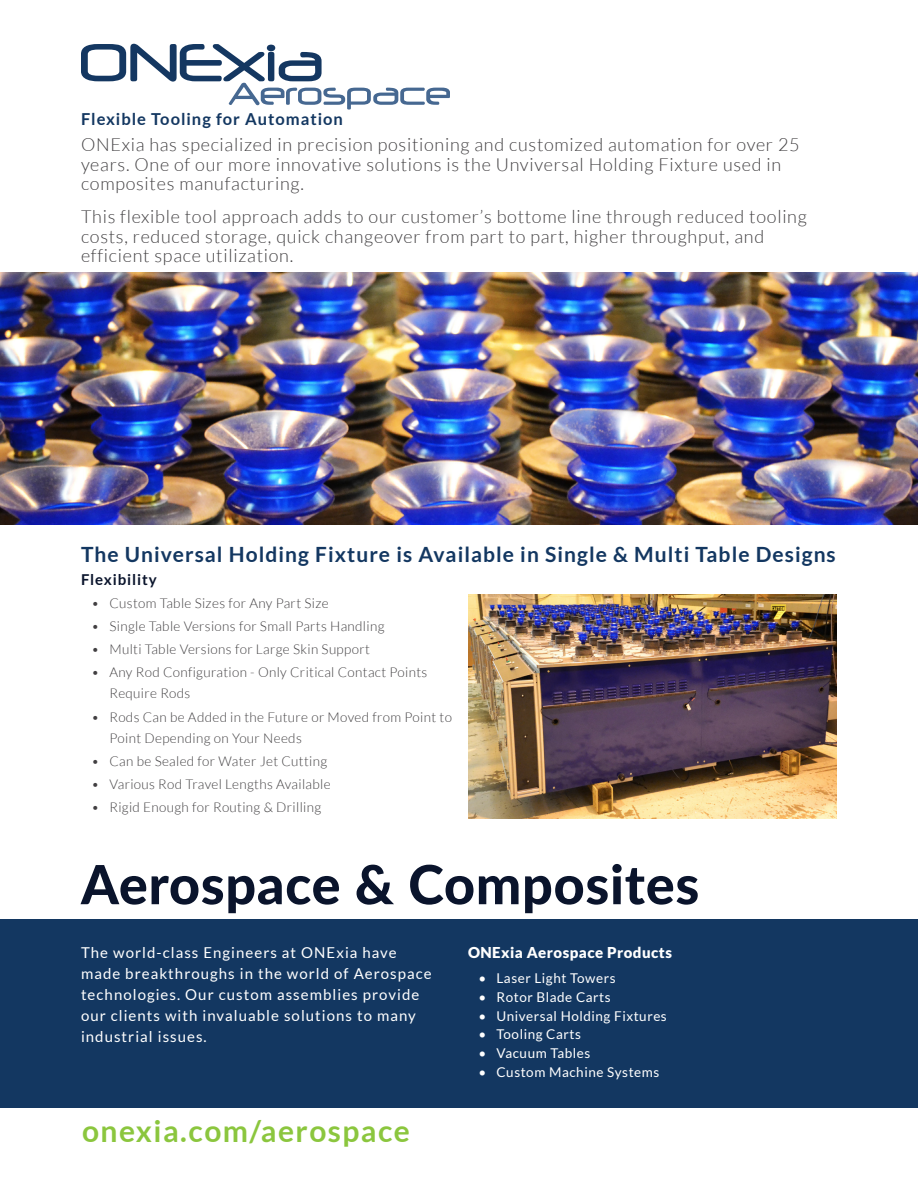
<style>
.page{position:relative;width:918px;height:1188px;background:#fff}
.page>*{position:absolute;margin:0;border:0;box-sizing:border-box;transform-origin:0 0}
.Blue_Header{font:800 54px "Lato";letter-spacing:.015em;color:#0a142c}
.Web_Address_Page{font:700 30px "Lato";letter-spacing:.05em;color:#8bc63e}
.Feature_Product_Head{font:700 21px "Lato";letter-spacing:.05em;color:#133761}
.Feature_Intro{font:300 18px/19.5px "Lato";letter-spacing:.04em;color:#413f41}
.Feature_Vendor_Heade{font:700 16.5px "Lato";letter-spacing:.06em;color:#133761}
.Blue_Intro{font:15px/21px "Lato";letter-spacing:.07em;color:#fff}
.Blue_Subhead{font:900 15px "Lato";letter-spacing:.03em;color:#fff}
.Feature_Subhead{font:700 15px "Lato";letter-spacing:.06em;color:#0a142c}
.t1{font:300 13.5px/21px "Lato";letter-spacing:.025em;color:#413f41}
.t2{font:13.5px "Lato";letter-spacing:.04em;color:#fff}
</style>
<div class="page">
<div style="left:0;top:919px;width:918px;height:189px;background:#133761"></div>
<svg style="left:81px;top:44px;width:369px;height:66px"></svg>
<img style="left:468px;top:594px;width:369px;height:225px">
<img style="left:0;top:272px;width:918px;height:253px">
<p class="Feature_Vendor_Heade" style="left:81px;top:110px;width:263px">Flexible Tooling for Automation</p>
<p class="Feature_Intro" style="left:81px;top:135px;width:720px">ONExia has specialized in precision positioning and customized automation for over 25 years. One of our more innovative solutions is the Unviversal Holding Fixture used in composites manufacturing.</p>
<p class="Feature_Intro" style="left:81px;top:207px;width:727px">This flexible tool approach adds to our customer’s bottome line through reduced tooling costs, reduced storage, quick changeover from part to part, higher throughput, and efficient space utilization.</p>
<p class="Feature_Product_Head" style="left:81px;top:542px;width:756px">The Universal Holding Fixture is Available in Single &amp; Multi Table Designs</p>
<p class="Feature_Subhead" style="left:81px;top:571px;width:77px">Flexibility</p>
<p class="t1" style="left:92px;top:593px;width:239px">• Custom Table Sizes for Any Part Size</p>
<p class="t1" style="left:92px;top:616px;width:295px">• Single Table Versions for Small Parts Handling</p>
<p class="t1" style="left:92px;top:639px;width:280px">• Multi Table Versions for Large Skin Support</p>
<p class="t1" style="left:110px;top:662px;width:319px;text-indent:-18px">• Any Rod Configuration - Only Critical Contact Points<br>Require Rods</p>
<p class="t1" style="left:110px;top:706px;width:344px;text-indent:-18px">• Rods Can be Added in the Future or Moved from Point to<br>Point Depending on Your Needs</p>
<p class="t1" style="left:92px;top:751px;width:237px">• Can be Sealed for Water Jet Cutting</p>
<p class="t1" style="left:92px;top:774px;width:241px">• Various Rod Travel Lengths Available</p>
<p class="t1" style="left:92px;top:797px;width:231px">• Rigid Enough for Routing &amp; Drilling</p>
<p class="Blue_Header" style="left:81px;top:844px;width:620px">Aerospace &amp; Composites</p>
<p class="Blue_Subhead" style="left:468px;top:944px;width:206px">ONExia Aerospace Products</p>
<p class="t2" style="left:478px;top:971px;width:139px">• Laser Light Towers</p>
<p class="t2" style="left:478px;top:990px;width:134px">• Rotor Blade Carts</p>
<p class="t2" style="left:478px;top:1008px;width:190px">• Universal Holding Fixtures</p>
<p class="t2" style="left:478px;top:1027px;width:104px">• Tooling Carts</p>
<p class="t2" style="left:478px;top:1046px;width:113px">• Vacuum Tables</p>
<p class="t2" style="left:478px;top:1064px;width:182px">• Custom Machine Systems</p>
<p class="Blue_Intro" style="left:81px;top:942px;width:352px">The world-class Engineers at ONExia have made breakthroughs in the world of Aerospace technologies. Our custom assemblies provide our clients with invaluable solutions to many industrial issues.</p>
<p class="Web_Address_Page" style="left:82px;top:1114px;width:329px">onexia.com/aerospace</p>
</div>
